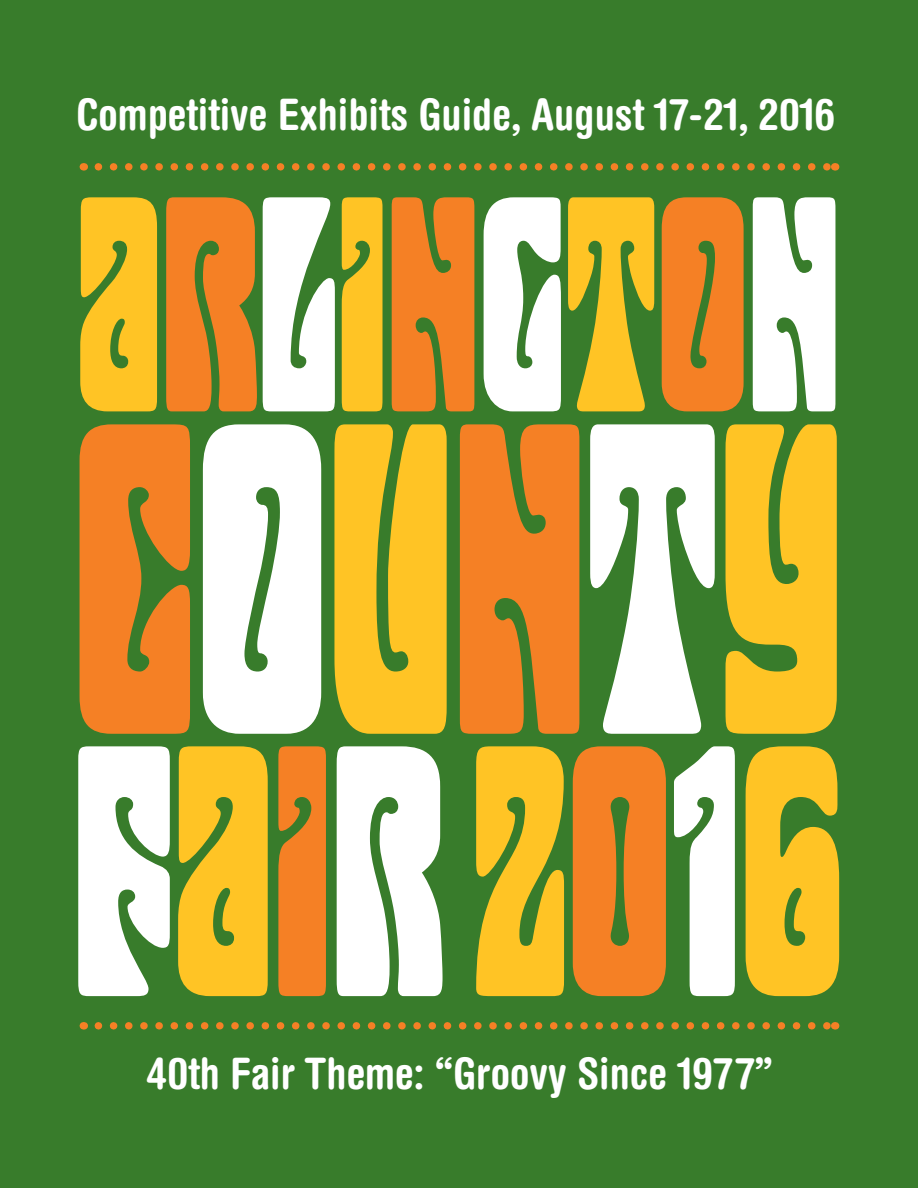
<style>
.page{position:relative;width:918px;height:1188px;background:#387c2b}
.page>*{position:absolute;margin:0;border:0;box-sizing:border-box;transform-origin:0 0}
.t1{font:412.5px "Mojo";color:#f58025}
.t2{font:333px "Mojo";color:#fff}
.t3{font:285.45px "Mojo";color:#ffc425}
.t4{font:700 condensed 43.5px "Helvetica Rounded";color:#fff}
.s1{color:#f58025}
.s2{color:#fff}
.s3{color:#ffc425}
</style>
<div class="page">
<svg style="left:98px;top:163px;width:729px;height:8px"></svg>
<svg style="left:98px;top:1022px;width:729px;height:8px"></svg>
<p class="t4" style="left:77px;top:88px;width:760px">Competitive Exhibits Guide, August 17-21, 2016</p>
<h3 class="t3" style="left:77px;top:157px;width:764px">A<span class="s1">R</span><span class="s2">L</span>I<span class="s1">N</span><span class="s2">G</span>T<span class="s1">O</span><span class="s2">N</span></h3>
<h1 class="t1" style="left:73px;top:366px;width:772px">C<span class="s2">O</span><span class="s3">U</span>N<span class="s2">T</span><span class="s3">Y</span></h1>
<h2 class="t2" style="left:73px;top:699px;width:771px">f<span class="s3">a</span><span class="s1">i</span>r<span class="s3">2</span><span class="s1">0</span>1<span class="s3">6</span></h2>
<p class="t4" style="left:146px;top:1047px;width:628px">40th Fair Theme: “Groovy Since 1977”</p>
</div>
